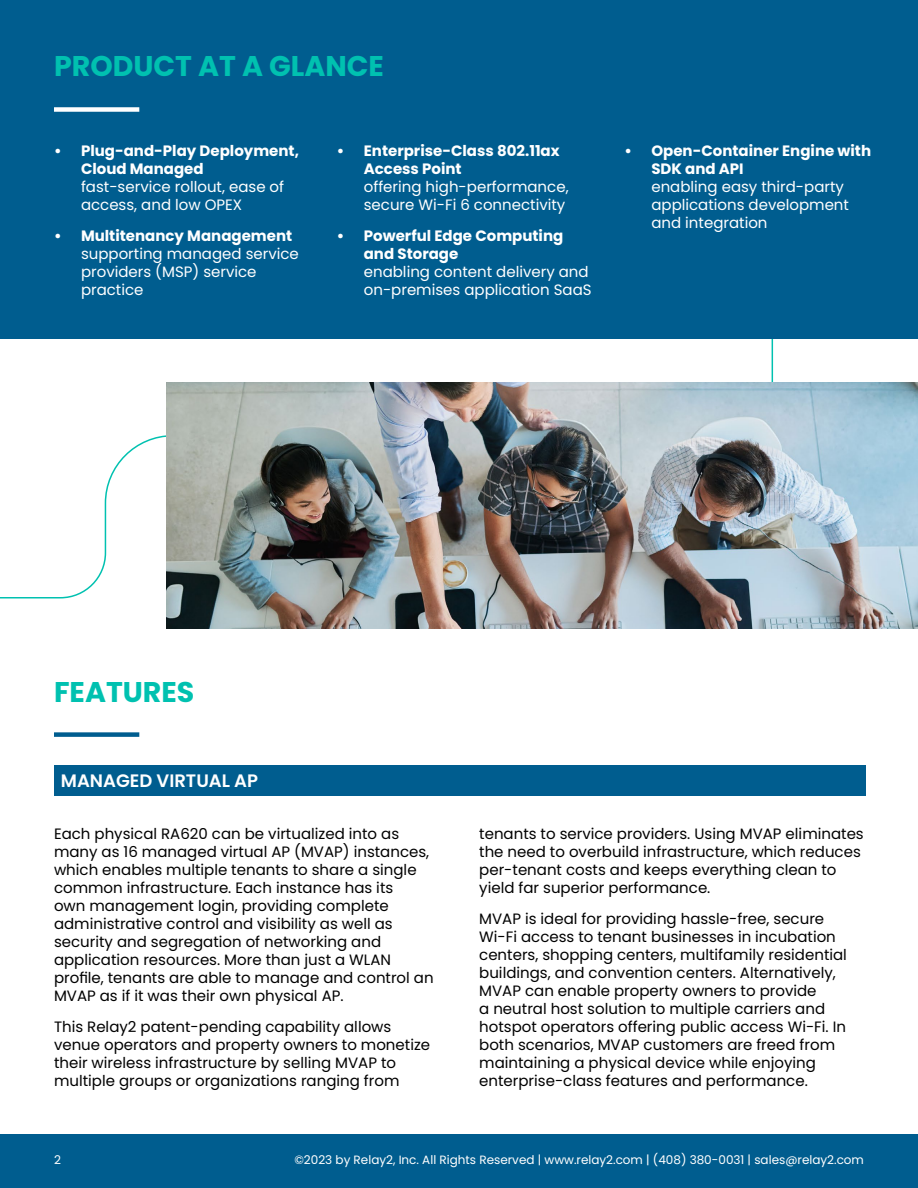
<style>
.page{position:relative;width:918px;height:1188px;background:#fff}
.page>*{position:absolute;margin:0;border:0;box-sizing:border-box;transform-origin:0 0}
.t1{font:700 28.5px "Poppins";color:#00c1b0}
.t2{font:600 18px "Poppins";color:#fff}
.t3{font:15px/18px "Poppins";color:#000}
.t4{font:15px/18px "Poppins";color:#fff}
.t5{font:700 15px/18px "Poppins";color:#fff}
.t6{font:12px "Poppins";color:#fff}
</style>
<div class="page">
<svg style="left:0;top:434px;width:167px;height:165px"></svg>
<hr style="left:772px;top:284px;width:1px;height:169px;background:#00c1b0">
<div style="left:0;top:1134px;width:918px;height:54px;background:#005d8f"></div>
<div style="left:0;top:0;width:918px;height:338px;background:#005d8f"></div>
<div style="left:54px;top:107px;width:85px;height:5px;background:#fff"></div>
<div style="left:54px;top:732px;width:85px;height:5px;background:#005d8f"></div>
<div style="left:54px;top:766px;width:812px;height:30px;background:#005d8f"></div>
<img style="left:167px;top:383px;width:751px;height:245px">
<h1 class="t1" style="left:54px;top:50px;width:332px">PRODUCT AT A GLANCE</h1>
<p class="t5" style="left:81px;top:141px;width:220px;text-indent:-27px">• Plug-and-Play Deployment,<br>Cloud Managed</p>
<p class="t4" style="left:81px;top:177px;width:205px">fast-service rollout, ease of access, and low OPEX</p>
<p class="t5" style="left:54px;top:227px;width:240px">• Multitenancy Management</p>
<p class="t4" style="left:81px;top:245px;width:219px">supporting managed service providers (MSP) service practice</p>
<p class="t5" style="left:364px;top:141px;width:197px;text-indent:-27px">• Enterprise-Class 802.11ax<br>Access Point</p>
<p class="t4" style="left:364px;top:177px;width:206px">offering high-performance, secure Wi-Fi 6 connectivity</p>
<p class="t5" style="left:364px;top:227px;width:201px;text-indent:-27px">• Powerful Edge Computing and Storage</p>
<p class="t4" style="left:364px;top:263px;width:229px">enabling content delivery and on-premises application SaaS</p>
<p class="t5" style="left:651px;top:141px;width:221px;text-indent:-27px">• Open-Container Engine with<br>SDK and API</p>
<p class="t4" style="left:651px;top:177px;width:199px">enabling easy third-party applications development and integration</p>
<h1 class="t1" style="left:54px;top:675px;width:142px">FEATURES</h1>
<p class="t2" style="left:61px;top:771px;width:199px">MANAGED VIRTUAL AP</p>
<p class="t3" style="left:54px;top:824px;width:381px">Each physical RA620 can be virtualized into as many as 16 managed virtual AP (MVAP) instances, which enables multiple tenants to share a single common infrastructure. Each instance has its<br>own management login, providing complete administrative control and visibility as well as security and segregation of networking and application resources. More than just a WLAN profile, tenants are able to manage and control an MVAP as if it was their own physical AP.</p>
<p class="t3" style="left:54px;top:1018px;width:378px">This Relay2 patent-pending capability allows venue operators and property owners to monetize their wireless infrastructure by selling MVAP to multiple groups or organizations ranging from</p>
<p class="t3" style="left:479px;top:824px;width:386px">tenants to service providers. Using MVAP eliminates the need to overbuild infrastructure, which reduces per-tenant costs and keeps everything clean to yield far superior performance.</p>
<p class="t3" style="left:479px;top:910px;width:369px">MVAP is ideal for providing hassle-free, secure Wi-Fi access to tenant businesses in incubation centers, shopping centers, multifamily residential buildings, and convention centers. Alternatively, MVAP can enable property owners to provide<br>a neutral host solution to multiple carriers and hotspot operators offering public access Wi-Fi. In both scenarios, MVAP customers are freed from maintaining a physical device while enjoying enterprise-class features and performance.</p>
<p class="t6" style="left:54px;top:1153px;width:8px">2</p>
<p class="t6" style="left:294px;top:1153px;width:571px">©2023 by Relay2, Inc. All Rights Reserved | www.relay2.com | (408) 380-0031 | sales@relay2.com</p>
</div>
